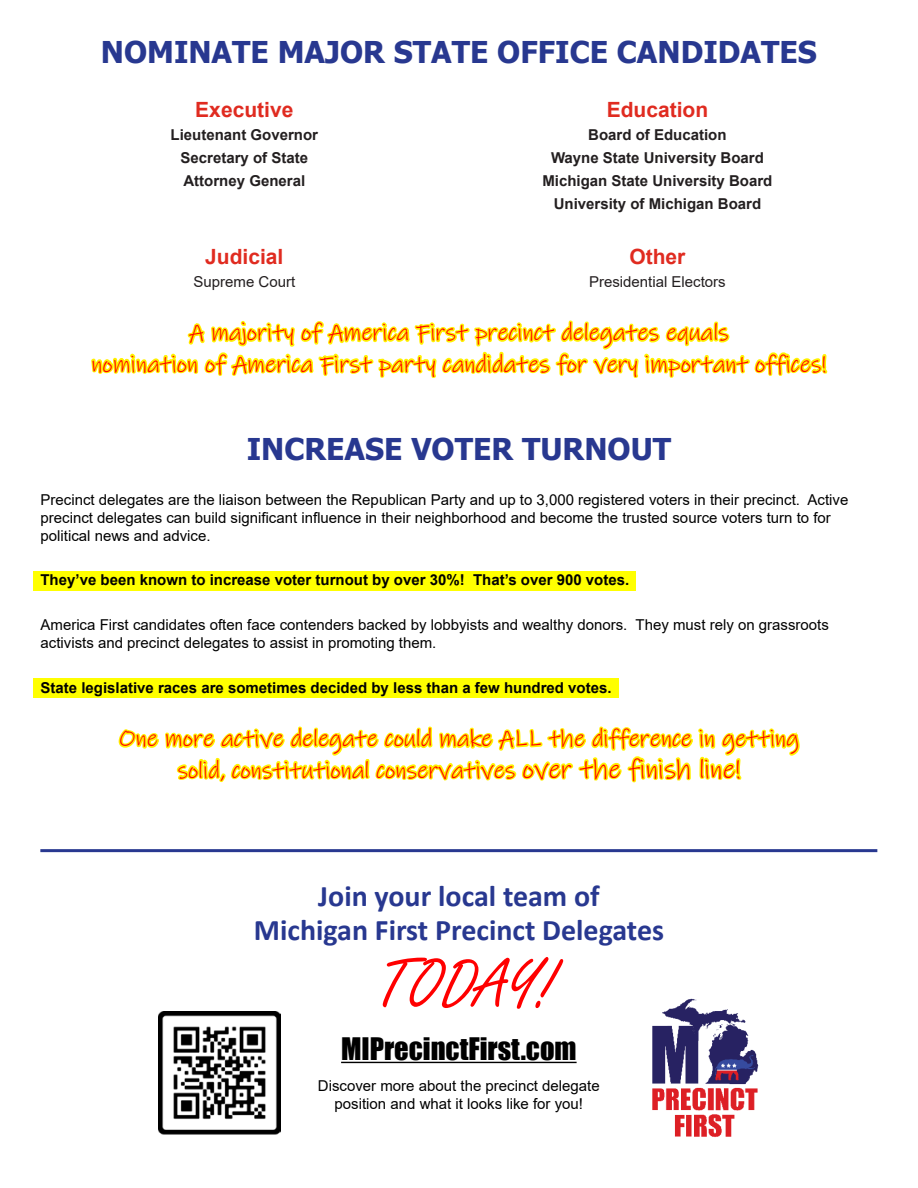
<style>
.page{position:relative;width:918px;height:1188px;background:#fff}
.page>*{position:absolute;margin:0;border:0;box-sizing:border-box;transform-origin:0 0}
.t1{font:72px "Freestyle Script";color:#f00}
.t2{font:700 30px "Tahoma";color:#283890}
.t3{font:700 30px "Calibri";color:#283890}
.t4{font:28.5px "Impact";color:#000}
.t5{font:24px "Ink Free";color:#f00}
.t6{font:700 21px "Arial";color:#e02b20}
.t7{font:15px/18px "Arial";color:#000}
.t8{font:700 15px "Arial";color:#231f20}
.t9{font:700 15px "Arial";color:#000}
.t10{font:15px "Arial";color:#231f20}
.s1{font-size:27px}
</style>
<div class="page">
<div style="left:33px;top:678px;width:586px;height:19px;background:#ff0"></div>
<div style="left:33px;top:571px;width:603px;height:19px;background:#ff0"></div>
<svg style="left:91px;top:320px;width:737px;height:58px"></svg>
<svg style="left:117px;top:590px;width:685px;height:263px"></svg>
<hr style="left:341px;top:1062px;width:236px;height:1px;background:#000">
<img style="left:652px;top:998px;width:107px;height:139px">
<img style="left:158px;top:1012px;width:123px;height:122px">
<hr style="left:40px;top:849px;width:837px;height:3px;background:#283890">
<p class="t2" style="left:101px;top:31px;width:717px">NOMINATE MAJOR STATE OFFICE CANDIDATES</p>
<p class="t6" style="left:195px;top:95px;width:100px">Executive</p>
<p class="t6" style="left:607px;top:95px;width:103px">Education</p>
<p class="t8" style="left:171px;top:124px;width:149px">Lieutenant Governor</p>
<p class="t8" style="left:588px;top:124px;width:140px">Board of Education</p>
<p class="t8" style="left:181px;top:147px;width:129px">Secretary of State</p>
<p class="t8" style="left:551px;top:147px;width:214px">Wayne State University Board</p>
<p class="t8" style="left:184px;top:170px;width:123px">Attorney General</p>
<p class="t8" style="left:542px;top:170px;width:232px">Michigan State University Board</p>
<p class="t8" style="left:554px;top:193px;width:209px">University of Michigan Board</p>
<p class="t6" style="left:205px;top:241px;width:80px">Judicial</p>
<p class="t6" style="left:629px;top:241px;width:58px">Other</p>
<p class="t10" style="left:193px;top:271px;width:103px">Supreme Court</p>
<p class="t10" style="left:589px;top:271px;width:138px">Presidential Electors</p>
<p class="t5" style="left:189px;top:317px;width:541px">A majority of America First precinct delegates equals</p>
<p class="t5" style="left:92px;top:348px;width:736px">nomination of America First party candidates for very important offices!</p>
<p class="t2" style="left:247px;top:428px;width:426px">INCREASE VOTER TURNOUT</p>
<p class="t7" style="left:40px;top:490px;width:809px">Precinct delegates are the liaison between the Republican Party and up to 3,000 registered voters in their precinct. Active precinct delegates can build significant influence in their neighborhood and become the trusted source voters turn to for political news and advice.</p>
<p class="t9" style="left:40px;top:570px;width:590px">They’ve been known to increase voter turnout by over 30%! That’s over 900 votes.</p>
<p class="t7" style="left:40px;top:616px;width:790px">America First candidates often face contenders backed by lobbyists and wealthy donors. They must rely on grassroots activists and precinct delegates to assist in promoting them.</p>
<p class="t9" style="left:40px;top:677px;width:573px">State legislative races are sometimes decided by less than a few hundred votes.</p>
<p class="t5" style="left:119px;top:723px;width:682px">One more active delegate could make ALL the difference in getting</p>
<p class="t5" style="left:177px;top:754px;width:565px">solid, constitutional conservatives <span class="s1">over the finish line!</span></p>
<p class="t3" style="left:318px;top:874px;width:283px">Join your local team of</p>
<p class="t3" style="left:254px;top:909px;width:412px">Michigan First Precinct Delegates</p>
<p class="t1" style="left:378px;top:945px;width:180px">TODAY!</p>
<p class="t4" style="left:341px;top:1026px;width:237px">MIPrecinctFirst.com</p>
<p class="t7" style="left:318px;top:1077px;width:283px;text-align:center">Discover more about the precinct delegate position and what it looks like for you!</p>
</div>
